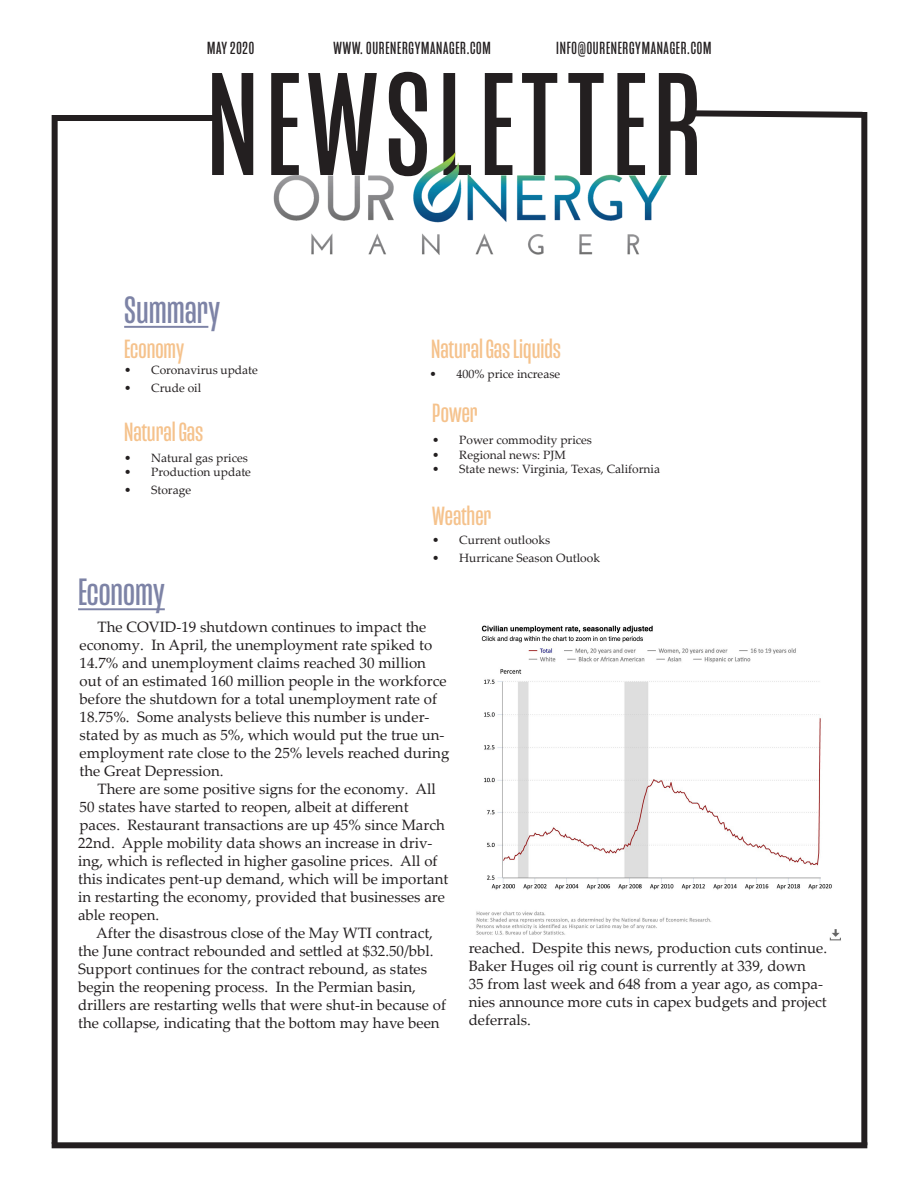
<style>
.page{position:relative;width:918px;height:1188px;background:#fff}
.page>*{position:absolute;margin:0;border:0;box-sizing:border-box;transform-origin:0 0}
.t1{font:150px "Mongoose";letter-spacing:.05em;color:#231f20}
.t2{font:39px "Mongoose";color:#7d83a6}
.t3{font:27px "Mongoose";color:#f5c28c}
.t4{font:18px "Mongoose";letter-spacing:.04em;color:#231f20}
.t5{font:15px/18px "Palatino Linotype";color:#231f20}
.t6{font:12px "Palatino Linotype";color:#231f20}
</style>
<div class="page">
<div style="left:55px;top:115px;width:158px;height:6px;background:#231f20"></div>
<svg style="left:688px;top:110px;width:180px;height:11px"></svg>
<img style="left:273px;top:152px;width:395px;height:103px">
<div style="left:52px;top:115px;width:6px;height:1029px;background:#231f20"></div>
<div style="left:861px;top:112px;width:6px;height:1033px;background:#231f20"></div>
<div style="left:52px;top:1142px;width:815px;height:6px;background:#231f20"></div>
<hr style="left:124px;top:326px;width:84px;height:2px;background:#7d83a6">
<hr style="left:78px;top:608px;width:87px;height:2px;background:#7d83a6">
<img style="left:476px;top:625px;width:365px;height:316px">
<p class="t4" style="left:207px;top:38px;width:49px">MAY 2020</p>
<p class="t4" style="left:333px;top:38px;width:159px">WWW. OURENERGYMANAGER.COM</p>
<p class="t4" style="left:556px;top:38px;width:157px">INFO@OURENERGYMANAGER.COM</p>
<p class="t1" style="left:207px;top:40px;width:497px">NEWSLETTER</p>
<p class="t2" style="left:124px;top:288px;width:97px">Summary</p>
<p class="t3" style="left:124px;top:334px;width:62px">Economy</p>
<p class="t6" style="left:124px;top:361px;width:135px">• Coronavirus update</p>
<p class="t6" style="left:124px;top:379px;width:79px">• Crude oil</p>
<p class="t3" style="left:124px;top:417px;width:81px">Natural Gas</p>
<p class="t6" style="left:124px;top:449px;width:125px">• Natural gas prices</p>
<p class="t6" style="left:124px;top:464px;width:128px">• Production update</p>
<p class="t6" style="left:124px;top:482px;width:68px">• Storage</p>
<p class="t2" style="left:78px;top:570px;width:88px">Economy</p>
<p class="t3" style="left:431px;top:334px;width:131px">Natural Gas Liquids</p>
<p class="t6" style="left:429px;top:365px;width:132px">• 400% price increase</p>
<p class="t3" style="left:432px;top:398px;width:47px">Power</p>
<p class="t6" style="left:432px;top:432px;width:161px">• Power commodity prices</p>
<p class="t6" style="left:432px;top:446px;width:135px">• Regional news: PJM</p>
<p class="t6" style="left:432px;top:461px;width:229px">• State news: Virginia, Texas, California</p>
<p class="t3" style="left:432px;top:500px;width:61px">Weather</p>
<p class="t6" style="left:432px;top:531px;width:119px">• Current outlooks</p>
<p class="t6" style="left:432px;top:549px;width:169px">• Hurricane Season Outlook</p>
<p class="t5" style="left:80px;top:617px;width:371px;text-indent:18px">The COVID-19 shutdown continues to impact the economy. In April, the unemployment rate spiked to 14.7% and unemployment claims reached 30 million out of an estimated 160 million people in the workforce before the shutdown for a total unemployment rate of 18.75%. Some analysts believe this number is under&shy;stated by as much as 5%, which would put the true un&shy;employment rate close to the 25% levels reached during the Great Depression.</p>
<p class="t5" style="left:78px;top:779px;width:372px;text-indent:20px">There are some positive signs for the economy. All 50 states have started to reopen, albeit at different paces. Restaurant transactions are up 45% since March 22nd. Apple mobility data shows an increase in driv&shy;ing, which is reflected in higher gasoline prices. All of this indicates pent-up demand, which will be important in restarting the economy, provided that businesses are able reopen.</p>
<p class="t5" style="left:78px;top:923px;width:369px;text-indent:18px">After the disastrous close of the May WTI contract, the June contract rebounded and settled at $32.50/bbl.<br>Support continues for the contract rebound, as states begin the reopening process. In the Permian basin, drillers are restarting wells that were shut-in because of the collapse, indicating that the bottom may have been</p>
<p class="t5" style="left:469px;top:938px;width:360px">reached. Despite this news, production cuts continue.<br>Baker Huges oil rig count is currently at 339, down<br>35 from last week and 648 from a year ago, as compa&shy;nies announce more cuts in capex budgets and project deferrals.</p>
</div>
